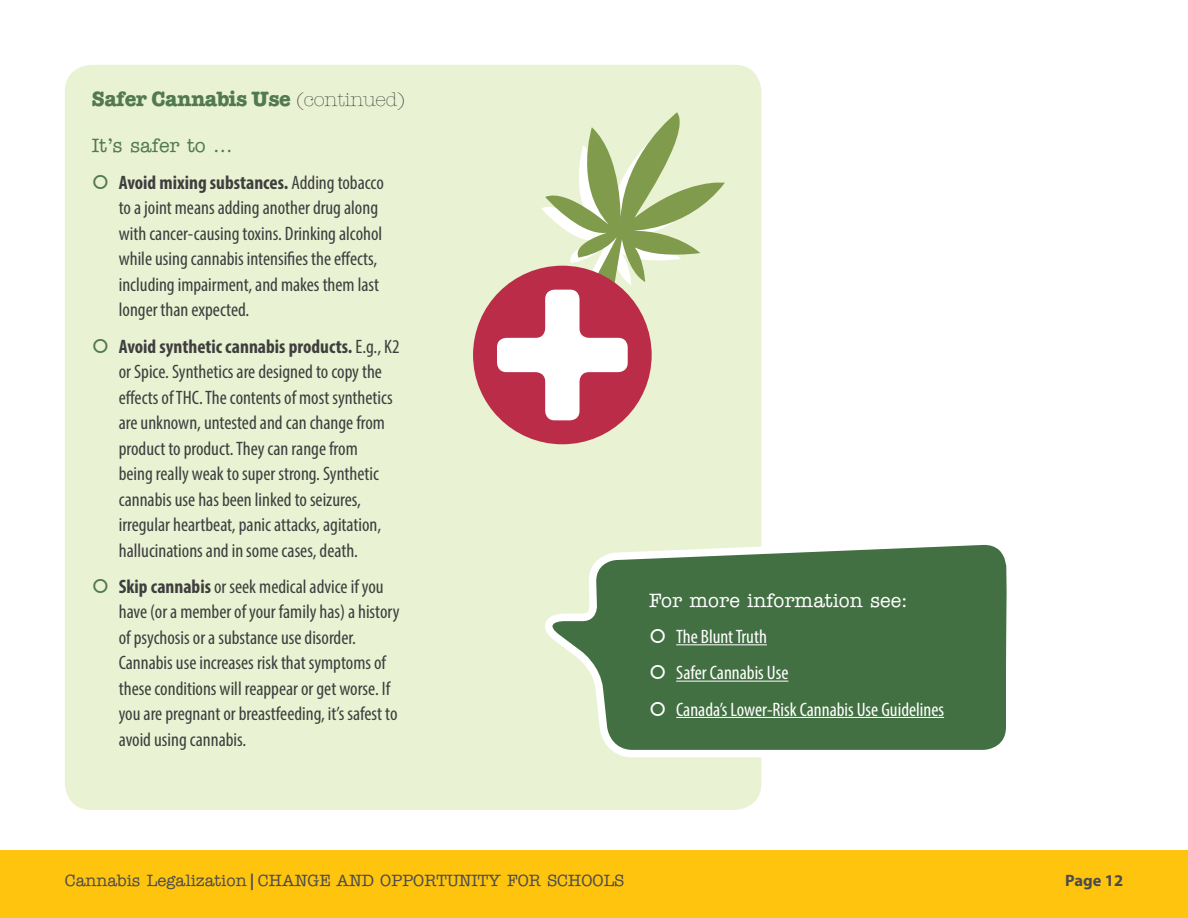
<style>
.page{position:relative;width:1188px;height:918px;background:#fff}
.page>*{position:absolute;margin:0;border:0;box-sizing:border-box;transform-origin:0 0}
.t1{font:700 21px "American Typewriter ITC Pro";letter-spacing:-.02em;color:#527950}
.t2{font:condensed 19.5px/25.5px "Myriad Pro";color:#3e3e3f}
.t3{font:condensed 19.5px/36.3px "Myriad Pro";color:#fff}
.t4{font:500 19.5px "American Typewriter ITC Pro";color:#fff}
.t5{font:500 19.5px "American Typewriter ITC Pro";color:#527950}
.t6{font:500 16.5px "American Typewriter ITC Pro";color:#4b4c4d}
.t7{font:700 16.5px "Myriad Pro";color:#4b4c4d}
.s1{font-weight:300;font-size:19.5px;color:#3e3e3f}
.s2{font-weight:700}
.s3{font-family:"Myriad Pro";font-weight:700}
</style>
<div class="page">
<div style="left:0;top:850px;width:1188px;height:68px;background:#fec40e"></div>
<div style="left:65px;top:65px;width:696px;height:745px;background:#e9f2d2;border-radius:27px"></div>
<svg style="left:545px;top:532px;width:462px;height:229px"></svg>
<hr style="left:676px;top:644px;width:91px;height:1px;background:#fff">
<hr style="left:676px;top:681px;width:112px;height:1px;background:#fff">
<hr style="left:676px;top:717px;width:268px;height:1px;background:#fff">
<svg style="left:473px;top:112px;width:252px;height:332px"></svg>
<svg style="left:651px;top:629px;width:14px;height:14px"></svg>
<svg style="left:651px;top:665px;width:14px;height:14px"></svg>
<svg style="left:651px;top:701px;width:14px;height:15px"></svg>
<p class="t1" style="left:92px;top:86px;width:314px">Safer Cannabis Use <span class="s1">(continued)</span></p>
<p class="t5" style="left:92px;top:134px;width:142px">It’s safer to …</p>
<p class="t2" style="left:119px;top:169px;width:267px"><span class="s2">Avoid mixing substances.</span> Adding tobacco to a joint means adding another drug along with cancer-causing toxins. Drinking alcohol while using cannabis intensifies the effects, including impairment, and makes them last longer than expected.</p>
<p class="t2" style="left:119px;top:333px;width:282px"><span class="s2">Avoid synthetic cannabis products.</span> E.g., K2 or Spice. Synthetics are designed to copy the effects of THC. The contents of most synthetics are unknown, untested and can change from product to product. They can range from<br>being really weak to super strong. Synthetic cannabis use has been linked to seizures, irregular heartbeat, panic attacks, agitation, hallucinations and in some cases, death.</p>
<p class="t2" style="left:119px;top:573px;width:282px"><span class="s2">Skip cannabis</span> or seek medical advice if you have (or a member of your family has) a history of psychosis or a substance use disorder.<br>Cannabis use increases risk that symptoms of these conditions will reappear or get worse. If you are pregnant or breastfeeding, it’s safest to avoid using cannabis.</p>
<p class="t4" style="left:649px;top:588px;width:260px">For more information see:</p>
<p class="t3" style="left:676px;top:618px;width:269px">The Blunt Truth<br>Safer Cannabis Use<br>Canada’s Lower-Risk Cannabis Use Guidelines</p>
<p class="t6" style="left:65px;top:870px;width:561px">Cannabis Legalization <span class="s3">|</span> CHANGE AND OPPORTUNITY FOR SCHOOLS</p>
<p class="t7" style="left:1065px;top:869px;width:60px">Page 12</p>
</div>
